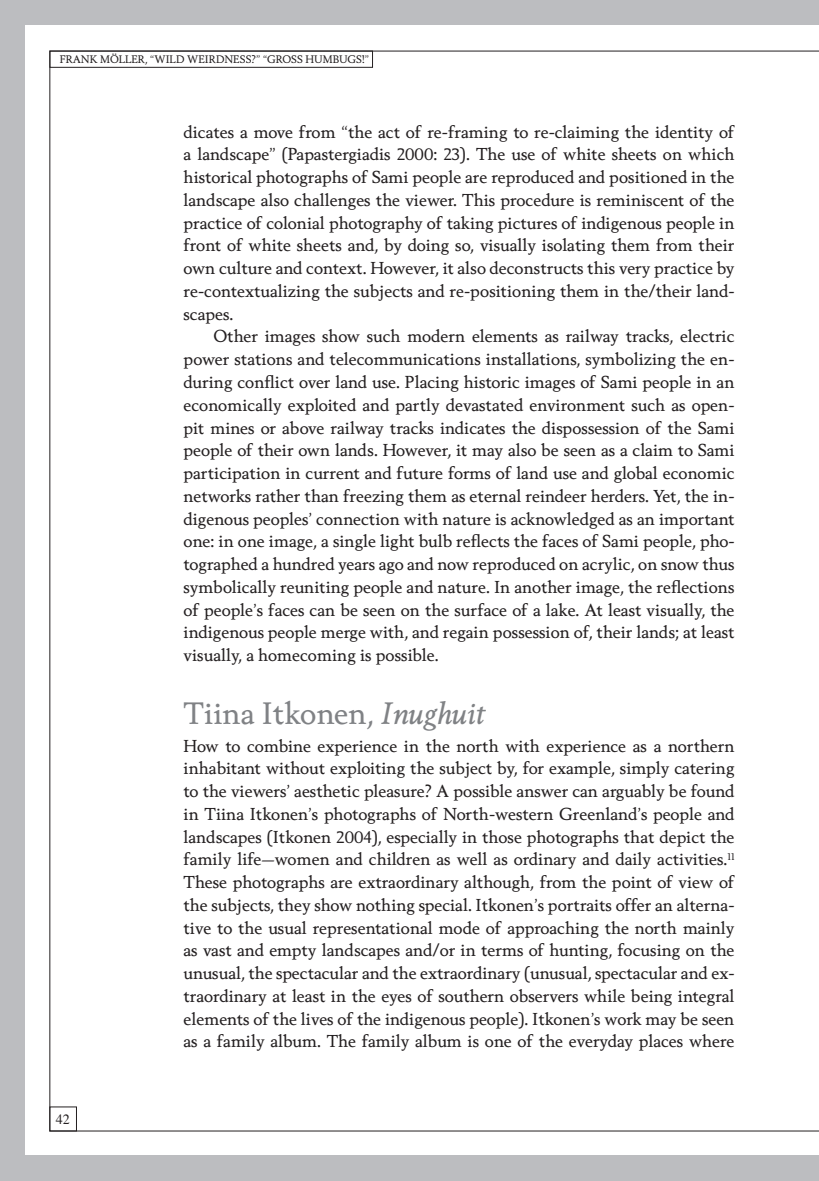
<style>
.page{position:relative;width:819px;height:1181px;background:#fff}
.page>*{position:absolute;margin:0;border:0;box-sizing:border-box;transform-origin:0 0}
.Rubrik_2_17_20{font:29.75px "Berling Nova Text";color:#808285}
.Bröd_9_5_13_mi{font:16.62px/22.8px "Berling Nova Text";color:#231f20;text-align:justify}
.Bröd_9_5_13_ui{font:16.62px/22.8px "Berling Nova Text";color:#231f20;text-align:justify}
.t1{font:14px "Times";color:#231f20}
.t2{font:10.5px "Berling Nova Text";color:#231f20}
.s1{font-style:italic}
</style>
<div class="page">
<div style="left:0;top:0;width:25px;height:1181px;background:#bcbdc0"></div>
<div style="left:0;top:0;width:819px;height:25px;background:#bcbdc0"></div>
<div style="left:0;top:1155px;width:819px;height:26px;background:#bcbdc0"></div>
<div style="left:50px;top:51px;width:323px;height:17px;border:1px solid #231f20"></div>
<p class="t2" style="left:60px;top:53px;width:310px">FRANK MÖLLER, “WILD WEIRDNESS?” “GROSS HUMBUGS!”</p>
<p class="t1" style="left:56px;top:1105px;width:16px">42</p>
<p class="Bröd_9_5_13_mi" style="left:183px;top:120px;width:552px">dicates a move from “the act of re-framing to re-claiming the identity of a landscape” (Papastergiadis 2000: 23). The use of white sheets on which historical photographs of Sami people are reproduced and positioned in the landscape also challenges the viewer. This procedure is reminiscent of the practice of colonial photography of taking pictures of indigenous people in front of white sheets and, by doing so, visually isolating them from their own culture and context. However, it also deconstructs this very practice by re-contextualizing the subjects and re-positioning them in the/their land&shy;scapes.</p>
<p class="Bröd_9_5_13_mi" style="left:183px;top:325px;width:552px;text-indent:30px">Other images show such modern elements as railway tracks, electric power stations and telecommunications installations, symbolizing the en&shy;during conflict over land use. Placing historic images of Sami people in an economically exploited and partly devastated environment such as open&shy;pit mines or above railway tracks indicates the dispossession of the Sami people of their own lands. However, it may also be seen as a claim to Sami participation in current and future forms of land use and global economic networks rather than freezing them as eternal reindeer herders. Yet, the in&shy;digenous peoples’ connection with nature is acknowledged as an important one: in one image, a single light bulb reflects the faces of Sami people, pho&shy;tographed a hundred years ago and now reproduced on acrylic, on snow thus symbolically reuniting people and nature. In another image, the reflections of people’s faces can be seen on the surface of a lake. At least visually, the indigenous people merge with, and regain possession of, their lands; at least visually, a homecoming is possible.</p>
<p class="Rubrik_2_17_20" style="left:183px;top:694px;width:303px">Tiina Itkonen, <span class="s1">Inughuit</span></p>
<p class="Bröd_9_5_13_ui" style="left:183px;top:734px;width:552px">How to combine experience in the north with experience as a northern inhabitant without exploiting the subject by, for example, simply catering to the viewers’ aesthetic pleasure? A possible answer can arguably be found in Tiina Itkonen’s photographs of North-western Greenland’s people and landscapes (Itkonen 2004), especially in those photographs that depict the family life—women and children as well as ordinary and daily activities.<sup>11<br></sup>These photographs are extraordinary although, from the point of view of the subjects, they show nothing special. Itkonen’s portraits offer an alterna&shy;tive to the usual representational mode of approaching the north mainly as vast and empty landscapes and/or in terms of hunting, focusing on the unusual, the spectacular and the extraordinary (unusual, spectacular and ex&shy;traordinary at least in the eyes of southern observers while being integral elements of the lives of the indigenous people). Itkonen’s work may be seen as a family album. The family album is one of the everyday places where</p>
</div>
